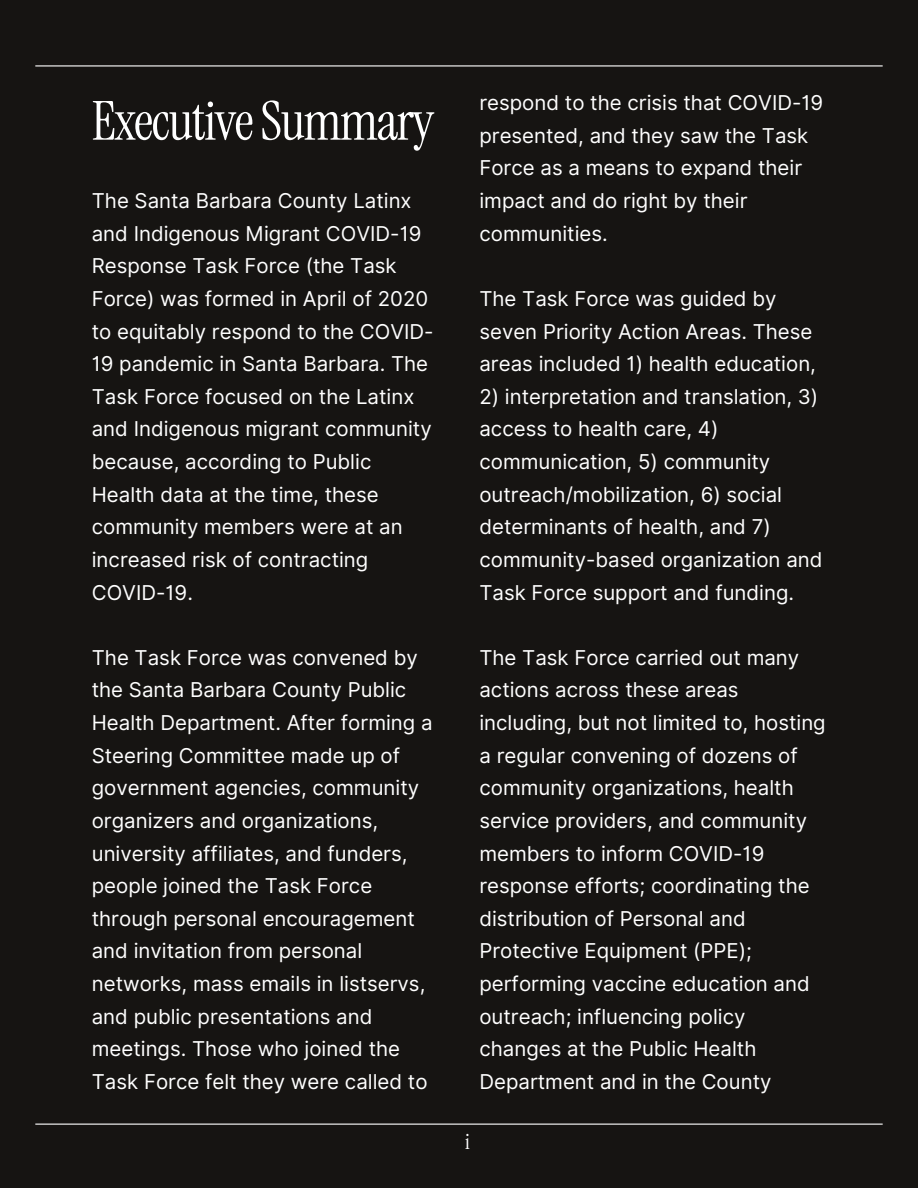
<style>
.page{position:relative;width:918px;height:1188px;background:#161412}
.page>*{position:absolute;margin:0;border:0;box-sizing:border-box;transform-origin:0 0}
.t1{font:53.7px "Instrument Serif";letter-spacing:-.025em;color:#fff}
.t2{font:21.15px "Instrument Serif";color:#fff}
.t3{font:20.4px/32.7px "Inter";color:#fff}
</style>
<div class="page">
<hr style="left:35px;top:65px;width:848px;height:1px;background:#fff">
<hr style="left:35px;top:1124px;width:848px;height:1px;background:#fff">
<p class="t1" style="left:92px;top:87px;width:344px">Executive Summary</p>
<p class="t3" style="left:92px;top:184px;width:343px">The Santa Barbara County Latinx and Indigenous Migrant COVID-19<br>Response Task Force (the Task<br>Force) was formed in April of 2020 to equitably respond to the COVID-<br>19 pandemic in Santa Barbara. The<br>Task Force focused on the Latinx and Indigenous migrant community because, according to Public<br>Health data at the time, these community members were at an increased risk of contracting<br>COVID-19.</p>
<p class="t3" style="left:92px;top:641px;width:342px">The Task Force was convened by the Santa Barbara County Public<br>Health Department. After forming a<br>Steering Committee made up of government agencies, community organizers and organizations, university affiliates, and funders, people joined the Task Force through personal encouragement and invitation from personal networks, mass emails in listservs, and public presentations and meetings. Those who joined the<br>Task Force felt they were called to</p>
<p class="t3" style="left:479px;top:86px;width:345px">respond to the crisis that COVID-19 presented, and they saw the Task<br>Force as a means to expand their impact and do right by their communities.</p>
<p class="t3" style="left:479px;top:282px;width:338px">The Task Force was guided by seven Priority Action Areas. These areas included 1) health education,</p>
<p class="t3" style="left:479px;top:380px;width:345px">2) interpretation and translation, 3) access to health care, 4) communication, 5) community outreach/mobilization, 6) social determinants of health, and 7) community-based organization and<br>Task Force support and funding.</p>
<p class="t3" style="left:479px;top:641px;width:348px">The Task Force carried out many actions across these areas including, but not limited to, hosting a regular convening of dozens of community organizations, health service providers, and community members to inform COVID-19 response efforts; coordinating the distribution of Personal and<br>Protective Equipment (PPE); performing vaccine education and outreach; influencing policy changes at the Public Health<br>Department and in the County</p>
<h1 class="t2" style="left:465px;top:1128px;width:6px">i</h1>
</div>
